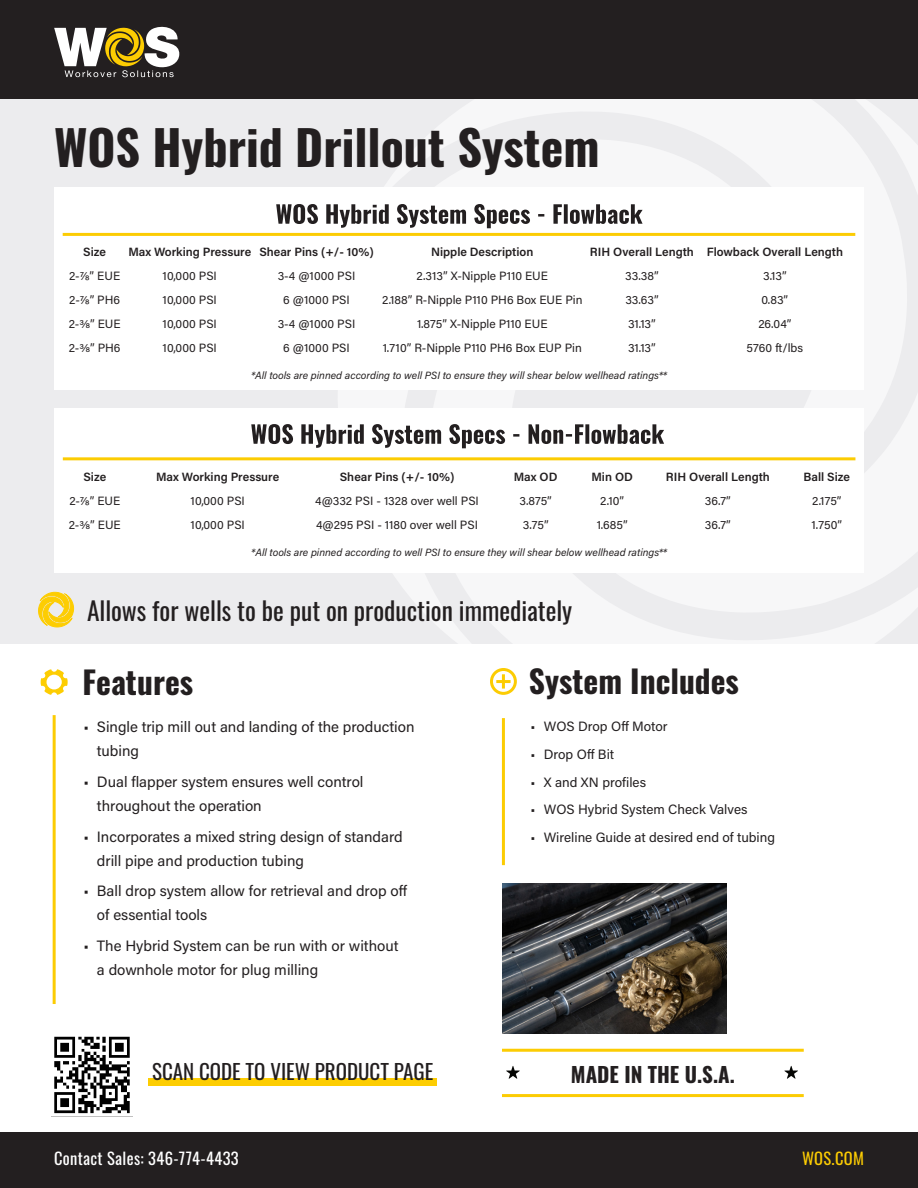
<style>
.page{position:relative;width:918px;height:1188px;background:#fff}
.page>*{position:absolute;margin:0;border:0;box-sizing:border-box;transform-origin:0 0}
.t1{font:700 48px "Oswald";color:#231f20}
.t2{font:700 31.5px "Oswald";color:#231f20}
.t3{font:25.5px "Oswald";color:#231f20}
.t4{font:21px "Oswald";color:#231f20}
.t5{font:700 21px "Oswald";color:#231f20}
.t6{font:16.5px "Oswald";letter-spacing:.02em;color:#fff}
.t7{font:16.5px "Oswald";letter-spacing:.02em;color:#fccc03}
.t8{font:15px/24px "Acumin Pro";color:#231f20}
.t9{font:13.5px "Acumin Pro";color:#231f20}
.t10{font:12px "Acumin Pro";color:#231f20}
.t11{font:600 12px "Acumin Pro";color:#231f20}
.t12{font:italic 10.5px "Acumin Pro";color:#231f20}
</style>
<div class="page">
<div style="left:0;top:0;width:918px;height:644px;background:#ececee"></div>
<svg style="left:369px;top:98px;width:162px;height:41px"></svg>
<svg style="left:531px;top:98px;width:387px;height:515px;fill:#f7f7f8"></svg>
<svg style="left:337px;top:139px;width:468px;height:505px;fill:#f7f7f8"></svg>
<img style="left:502px;top:884px;width:225px;height:149px">
<div style="left:0;top:0;width:918px;height:98px;background:#231f20"></div>
<div style="left:0;top:1132px;width:918px;height:56px;background:#231f20"></div>
<hr style="left:502px;top:718px;width:3px;height:147px;background:#fccc03">
<div style="left:490px;top:668px;width:27px;height:27px;border:3px solid #fccc03;border-radius:50%"></div>
<hr style="left:502px;top:674px;width:3px;height:15px;background:#fccc03">
<hr style="left:496px;top:680px;width:15px;height:3px;background:#fccc03">
<svg style="left:54px;top:27px;width:125px;height:50px"></svg>
<hr style="left:53px;top:715px;width:3px;height:289px;background:#fccc03">
<svg style="left:41px;top:669px;width:27px;height:26px"></svg>
<div style="left:148px;top:1078px;width:289px;height:7px;background:#fdcd02"></div>
<svg style="left:39px;top:592px;width:35px;height:35px"></svg>
<hr style="left:502px;top:1049px;width:302px;height:3px;background:#fccc03">
<svg style="left:506px;top:1066px;width:14px;height:13px"></svg>
<svg style="left:784px;top:1066px;width:14px;height:13px"></svg>
<hr style="left:502px;top:1094px;width:302px;height:3px;background:#fccc03">
<img style="left:51px;top:1036px;width:82px;height:81px">
<div style="left:54px;top:188px;width:810px;height:202px;background:#fff"></div>
<svg style="left:276px;top:204px;width:367px;height:24px"></svg>
<hr style="left:63px;top:233px;width:792px;height:3px;background:#fccc03">
<div style="left:54px;top:408px;width:810px;height:164px;background:#fff"></div>
<svg style="left:251px;top:424px;width:413px;height:24px"></svg>
<hr style="left:63px;top:457px;width:792px;height:3px;background:#fccc03">
<p class="t1" style="left:54px;top:123px;width:547px">WOS Hybrid Drillout System</p>
<p class="t11" style="left:83px;top:244px;width:24px">Size</p>
<p class="t10" style="left:69px;top:268px;width:52px">2-⅞” EUE</p>
<p class="t10" style="left:69px;top:292px;width:52px">2-⅞” PH6</p>
<p class="t10" style="left:69px;top:316px;width:53px">2-⅜” EUE</p>
<p class="t10" style="left:69px;top:340px;width:53px">2-⅜” PH6</p>
<p class="t11" style="left:128px;top:244px;width:124px">Max Working Pressure</p>
<p class="t10" style="left:163px;top:268px;width:56px">10,000 PSI</p>
<p class="t10" style="left:163px;top:292px;width:56px">10,000 PSI</p>
<p class="t10" style="left:163px;top:316px;width:56px">10,000 PSI</p>
<p class="t10" style="left:163px;top:340px;width:56px">10,000 PSI</p>
<p class="t11" style="left:431px;top:244px;width:104px">Nipple Description</p>
<p class="t10" style="left:416px;top:268px;width:133px">2.313” X-Nipple P110 EUE</p>
<p class="t10" style="left:382px;top:292px;width:202px">2.188” R-Nipple P110 PH6 Box EUE Pin</p>
<p class="t10" style="left:417px;top:316px;width:132px">1.875” X-Nipple P110 EUE</p>
<p class="t10" style="left:383px;top:340px;width:201px">1.710” R-Nipple P110 PH6 Box EUP Pin</p>
<p class="t12" style="left:251px;top:368px;width:417px">*All tools are pinned according to well PSI to ensure they will shear below wellhead ratings**</p>
<p class="t11" style="left:259px;top:244px;width:116px">Shear Pins (+/- 10%)</p>
<p class="t10" style="left:278px;top:268px;width:79px">3-4 @1000 PSI</p>
<p class="t10" style="left:283px;top:292px;width:68px">6 @1000 PSI</p>
<p class="t10" style="left:278px;top:316px;width:79px">3-4 @1000 PSI</p>
<p class="t10" style="left:283px;top:340px;width:68px">6 @1000 PSI</p>
<p class="t11" style="left:590px;top:244px;width:105px">RIH Overall Length</p>
<p class="t10" style="left:625px;top:268px;width:35px">33.38”</p>
<p class="t10" style="left:625px;top:292px;width:35px">33.63”</p>
<p class="t10" style="left:628px;top:316px;width:29px">31.13”</p>
<p class="t10" style="left:628px;top:340px;width:29px">31.13”</p>
<p class="t11" style="left:707px;top:244px;width:138px">Flowback Overall Length</p>
<p class="t10" style="left:763px;top:268px;width:25px">3.13”</p>
<p class="t10" style="left:762px;top:292px;width:28px">0.83”</p>
<p class="t10" style="left:758px;top:316px;width:34px">26.04”</p>
<p class="t10" style="left:747px;top:340px;width:58px">5760 ft/lbs</p>
<p class="t11" style="left:83px;top:468px;width:24px">Size</p>
<p class="t10" style="left:69px;top:492px;width:52px">2-⅞” EUE</p>
<p class="t10" style="left:69px;top:516px;width:53px">2-⅜” EUE</p>
<p class="t11" style="left:156px;top:468px;width:124px">Max Working Pressure</p>
<p class="t10" style="left:191px;top:492px;width:56px">10,000 PSI</p>
<p class="t10" style="left:191px;top:516px;width:56px">10,000 PSI</p>
<p class="t11" style="left:591px;top:468px;width:43px">Min OD</p>
<p class="t10" style="left:600px;top:492px;width:25px">2.10”</p>
<p class="t10" style="left:597px;top:516px;width:33px">1.685”</p>
<p class="t12" style="left:251px;top:545px;width:417px">*All tools are pinned according to well PSI to ensure they will shear below wellhead ratings**</p>
<p class="t11" style="left:340px;top:468px;width:116px">Shear Pins (+/- 10%)</p>
<p class="t10" style="left:315px;top:492px;width:165px">4@332 PSI - 1328 over well PSI</p>
<p class="t10" style="left:316px;top:516px;width:163px">4@295 PSI - 1180 over well PSI</p>
<p class="t11" style="left:666px;top:468px;width:105px">RIH Overall Length</p>
<p class="t10" style="left:705px;top:492px;width:28px">36.7”</p>
<p class="t10" style="left:705px;top:516px;width:28px">36.7”</p>
<p class="t11" style="left:514px;top:468px;width:45px">Max OD</p>
<p class="t10" style="left:519px;top:492px;width:34px">3.875”</p>
<p class="t10" style="left:523px;top:516px;width:27px">3.75”</p>
<p class="t3" style="left:87px;top:588px;width:487px">Allows for wells to be put on production immediately</p>
<p class="t2" style="left:83px;top:665px;width:112px">Features</p>
<p class="t2" style="left:529px;top:664px;width:212px">System Includes</p>
<p class="t8" style="left:97px;top:714px;width:319px;text-indent:-14px">• Single trip mill out and landing of the production tubing</p>
<p class="t8" style="left:97px;top:769px;width:268px;text-indent:-14px">• Dual flapper system ensures well control throughout the operation</p>
<p class="t8" style="left:97px;top:824px;width:307px;text-indent:-14px">• Incorporates a mixed string design of standard drill pipe and production tubing</p>
<p class="t8" style="left:97px;top:879px;width:312px;text-indent:-14px">• Ball drop system allow for retrieval and drop off of essential tools</p>
<p class="t8" style="left:97px;top:933px;width:303px;text-indent:-14px">• The Hybrid System can be run with or without a downhole motor for plug milling</p>
<p class="t9" style="left:530px;top:717px;width:139px">• WOS Drop Off Motor</p>
<p class="t9" style="left:530px;top:745px;width:85px">• Drop Off Bit</p>
<p class="t9" style="left:530px;top:772px;width:117px">• X and XN profiles</p>
<p class="t9" style="left:530px;top:800px;width:219px">• WOS Hybrid System Check Valves</p>
<p class="t9" style="left:530px;top:828px;width:246px">• Wireline Guide at desired end of tubing</p>
<p class="t11" style="left:804px;top:468px;width:48px">Ball Size</p>
<p class="t10" style="left:812px;top:492px;width:31px">2.175”</p>
<p class="t10" style="left:812px;top:516px;width:32px">1.750”</p>
<p class="t4" style="left:152px;top:1053px;width:283px">SCAN CODE TO VIEW PRODUCT PAGE</p>
<p class="t5" style="left:571px;top:1063px;width:165px">MADE IN THE U.S.A.</p>
<p class="t6" style="left:54px;top:1144px;width:186px">Contact Sales: 346-774-4433</p>
<p class="t7" style="left:802px;top:1144px;width:63px">WOS.COM</p>
</div>
